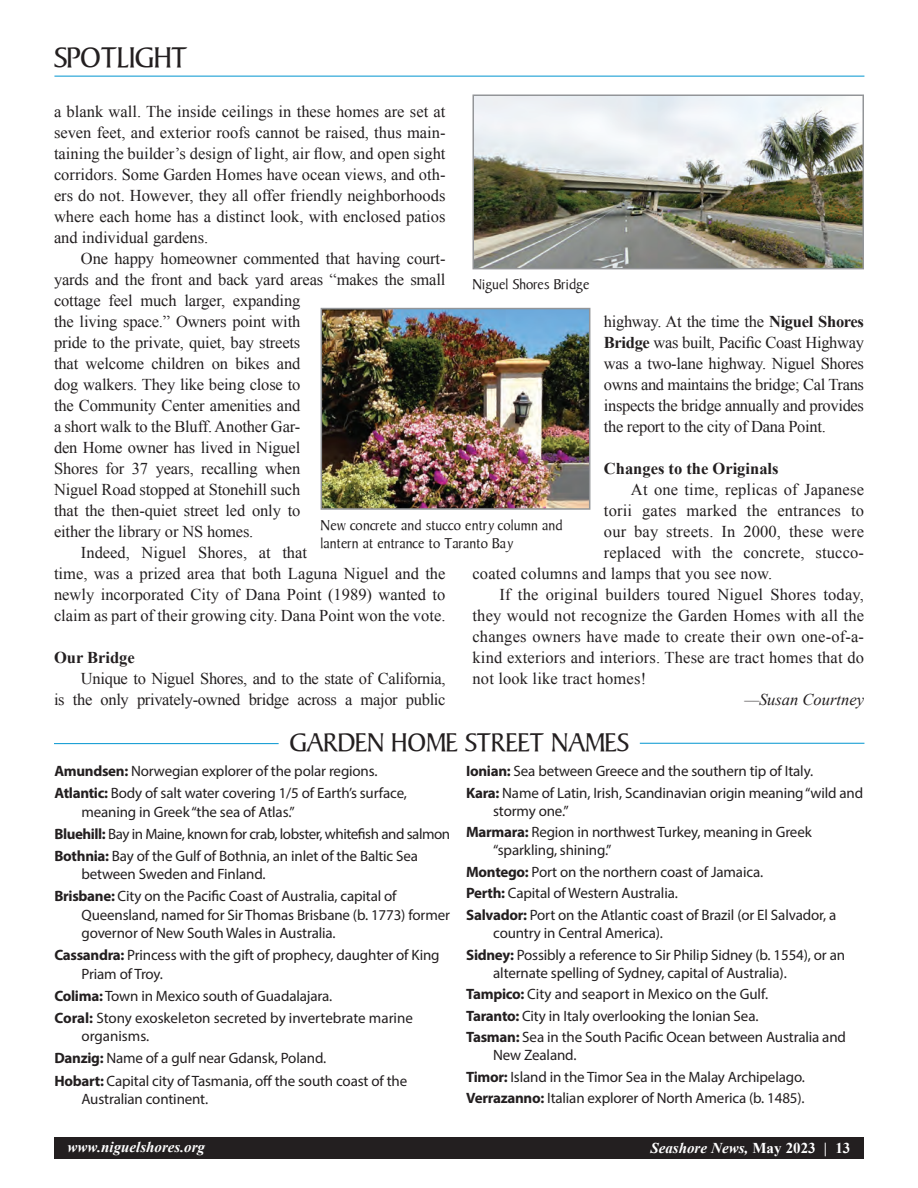
<style>
.page{position:relative;width:918px;height:1188px;background:#fff}
.page>*{position:absolute;margin:0;border:0;box-sizing:border-box;transform-origin:0 0}
.t1{font:30px "Persuasion S Si";color:#231f20}
.t2{font:27px "Persuasion S Si";color:#231f20}
.t3{font:16.5px/21px "Times New Roman";letter-spacing:-.01em;color:#231f20;text-align:justify}
.t4{font:16.5px "Times New Roman";letter-spacing:.01em;color:#231f20}
.t5{font:700 16.5px "Times New Roman";color:#231f20}
.t6{font:italic 16.5px "Times New Roman";color:#231f20}
.t7{font:15px/21.6px "Myriad Pro";letter-spacing:-.01em;color:#231f20}
.t8{font:15px/18px "Persuasion S Si";letter-spacing:.01em;color:#231f20}
.t9{font:italic 700 15px "Times New Roman";color:#fff}
.s1{font-weight:700}
.s2{font-style:normal}
</style>
<div class="page">
<div style="left:54px;top:1137px;width:810px;height:21px;background:#231f20"></div>
<hr style="left:54px;top:76px;width:810px;height:1px;background:#0095d0">
<img style="left:324px;top:311px;width:263px;height:196px">
<div style="left:321px;top:308px;width:269px;height:202px;border:2px solid #939598"></div>
<img style="left:475px;top:97px;width:386px;height:169px">
<div style="left:472px;top:94px;width:392px;height:175px;border:2px solid #939598"></div>
<hr style="left:54px;top:743px;width:225px;height:1px;background:#0095d0">
<hr style="left:640px;top:743px;width:224px;height:1px;background:#0095d0">
<h1 class="t1" style="left:54px;top:40px;width:135px">SPOTLIGHT</h1>
<p class="t3" style="left:54px;top:101px;width:393px">a blank wall. The inside ceilings in these homes are set at seven feet, and exterior roofs cannot be raised, thus main&shy;taining the builder’s design of light, air flow, and open sight corridors. Some Garden Homes have ocean views, and oth&shy;ers do not. However, they all offer friendly neighborhoods where each home has a distinct look, with enclosed patios and individual gardens.</p>
<p class="t3" style="left:81px;top:248px;width:366px">One happy homeowner commented that having court-</p>
<p class="t3" style="left:54px;top:269px;width:393px">yards and the front and back yard areas “makes the small</p>
<p class="t3" style="left:54px;top:290px;width:248px">cottage feel much larger, expanding</p>
<p class="t3" style="left:54px;top:311px;width:248px">the living space.” Owners point with</p>
<p class="t3" style="left:54px;top:332px;width:248px">pride to the private, quiet, bay streets</p>
<p class="t3" style="left:54px;top:353px;width:248px">that welcome children on bikes and</p>
<p class="t3" style="left:54px;top:374px;width:248px">dog walkers. They like being close to</p>
<p class="t3" style="left:54px;top:395px;width:248px">the Community Center amenities and</p>
<p class="t3" style="left:54px;top:416px;width:248px">a short walk to the Bluff. Another Gar-</p>
<p class="t3" style="left:54px;top:437px;width:248px">den Home owner has lived in Niguel</p>
<p class="t3" style="left:54px;top:458px;width:248px">Shores for 37 years, recalling when</p>
<p class="t3" style="left:54px;top:479px;width:248px">Niguel Road stopped at Stonehill such</p>
<p class="t3" style="left:54px;top:500px;width:248px">that the then-quiet street led only to</p>
<p class="t3" style="left:54px;top:521px;width:201px">either the library or NS homes.</p>
<p class="t3" style="left:81px;top:542px;width:228px">Indeed, Niguel Shores, at that</p>
<p class="t3" style="left:54px;top:563px;width:393px">time, was a prized area that both Laguna Niguel and the</p>
<p class="t3" style="left:54px;top:584px;width:393px">newly incorporated City of Dana Point (1989) wanted to</p>
<p class="t3" style="left:54px;top:605px;width:393px">claim as part of their growing city. Dana Point won the vote.</p>
<p class="t5" style="left:54px;top:646px;width:82px">Our Bridge</p>
<p class="t3" style="left:54px;top:668px;width:393px;text-align:right">Unique to Niguel Shores, and to the state of California,<br>is the only privately-owned bridge across a major public</p>
<p class="t8" style="left:472px;top:276px;width:118px">Niguel Shores Bridge</p>
<p class="t3" style="left:604px;top:311px;width:262px">highway. At the time the <span class="s1">Niguel Shores Bridge</span> was built, Pacific Coast Highway was a two-lane highway. Niguel Shores owns and maintains the bridge; Cal Trans inspects the bridge annually and provides the report to the city of Dana Point.</p>
<p class="t5" style="left:604px;top:457px;width:176px">Changes to the Originals</p>
<p class="t4" style="left:631px;top:479px;width:235px">At one time, replicas of Japanese</p>
<p class="t4" style="left:604px;top:500px;width:262px">torii gates marked the entrances to</p>
<p class="t4" style="left:604px;top:521px;width:262px">our bay streets. In 2000, these were</p>
<p class="t4" style="left:604px;top:542px;width:262px">replaced with the concrete, stucco-</p>
<p class="t4" style="left:473px;top:563px;width:301px">coated columns and lamps that you see now.</p>
<p class="t4" style="left:500px;top:584px;width:366px">If the original builders toured Niguel Shores today,</p>
<p class="t4" style="left:473px;top:605px;width:393px">they would not recognize the Garden Homes with all the</p>
<p class="t4" style="left:473px;top:626px;width:393px">changes owners have made to create their own one-of-a-</p>
<p class="t4" style="left:473px;top:647px;width:393px">kind exteriors and interiors. These are tract homes that do</p>
<p class="t4" style="left:473px;top:668px;width:175px">not look like tract homes!</p>
<p class="t6" style="left:744px;top:688px;width:121px">—Susan Courtney</p>
<p class="t8" style="left:321px;top:516px;width:244px">New concrete and stucco entry column and lantern at entrance to Taranto Bay</p>
<h2 class="t2" style="left:290px;top:728px;width:341px">GARDEN HOME STREET NAMES</h2>
<p class="t7" style="left:54px;top:760px;width:354px;line-height:22px"><span class="s1">Amundsen:</span> Norwegian explorer of the polar regions.<br><span class="s1">Atlantic:</span> Body of salt water covering 1/5 of Earth’s surface,</p>
<p class="t7" style="left:54px;top:800px;width:397px;line-height:22px;text-indent:27px">meaning in Greek “the sea of Atlas.”<br><span class="s1">Bluehill:</span> Bay in Maine, known for crab, lobster, whitefish and salmon<br><span class="s1">Bothnia:</span> Bay of the Gulf of Bothnia, an inlet of the Baltic Sea</p>
<p class="t7" style="left:54px;top:863px;width:344px;line-height:22px;text-indent:27px">between Sweden and Finland.<br><span class="s1">Brisbane:</span> City on the Pacific Coast of Australia, capital of</p>
<p class="t7" style="left:81px;top:905px;width:370px;line-height:18.5px">Queensland, named for Sir Thomas Brisbane (b. 1773) former governor of New South Wales in Australia.</p>
<p class="t7" style="left:81px;top:946px;width:360px;line-height:18.5px;text-indent:-27px"><span class="s1">Cassandra:</span> Princess with the gift of prophecy, daughter of King<br>Priam of Troy.</p>
<p class="t7" style="left:54px;top:985px;width:360px;line-height:22px"><span class="s1">Colima:</span> Town in Mexico south of Guadalajara.<br><span class="s1">Coral:</span> Stony exoskeleton secreted by invertebrate marine</p>
<p class="t7" style="left:54px;top:1025px;width:354px;line-height:22px;text-indent:27px">organisms.<br><span class="s1">Danzig:</span> Name of a gulf near Gdansk, Poland.<br><span class="s1">Hobart:</span> Capital city of Tasmania, off the south coast of the</p>
<p class="t7" style="left:81px;top:1088px;width:128px">Australian continent.</p>
<p class="t7" style="left:466px;top:760px;width:399px"><span class="s1">Ionian:</span> Sea between Greece and the southern tip of Italy.<br><span class="s1">Kara:</span> Name of Latin, Irish, Scandinavian origin meaning “wild and</p>
<p class="t7" style="left:466px;top:800px;width:347px;text-indent:27px">stormy one.”<br><span class="s1">Marmara:</span> Region in northwest Turkey, meaning in Greek</p>
<p class="t7" style="left:466px;top:839px;width:372px;text-indent:27px">“sparkling, shining.”<br><span class="s1">Montego:</span> Port on the northern coast of Jamaica.<br><span class="s1">Perth:</span> Capital of Western Australia.<br><span class="s1">Salvador:</span> Port on the Atlantic coast of Brazil (or El Salvador, a</p>
<p class="t7" style="left:466px;top:922px;width:380px;text-indent:27px">country in Central America).<br><span class="s1">Sidney:</span> Possibly a reference to Sir Philip Sidney (b. 1554), or an</p>
<p class="t7" style="left:466px;top:962px;width:381px;text-indent:27px">alternate spelling of Sydney, capital of Australia).<br><span class="s1">Tampico:</span> City and seaport in Mexico on the Gulf.<br><span class="s1">Taranto:</span> City in Italy overlooking the Ionian Sea.<br><span class="s1">Tasman:</span> Sea in the South Pacific Ocean between Australia and</p>
<p class="t7" style="left:466px;top:1044px;width:340px;text-indent:27px">New Zealand.<br><span class="s1">Timor:</span> Island in the Timor Sea in the Malay Archipelago.<br><span class="s1">Verrazanno:</span> Italian explorer of North America (b. 1485).</p>
<p class="t9" style="left:68px;top:1137px;width:139px">www.niguelshores.org</p>
<p class="t9" style="left:650px;top:1138px;width:202px">Seashore News, <span class="s2">May 2023 | 13</span></p>
</div>
